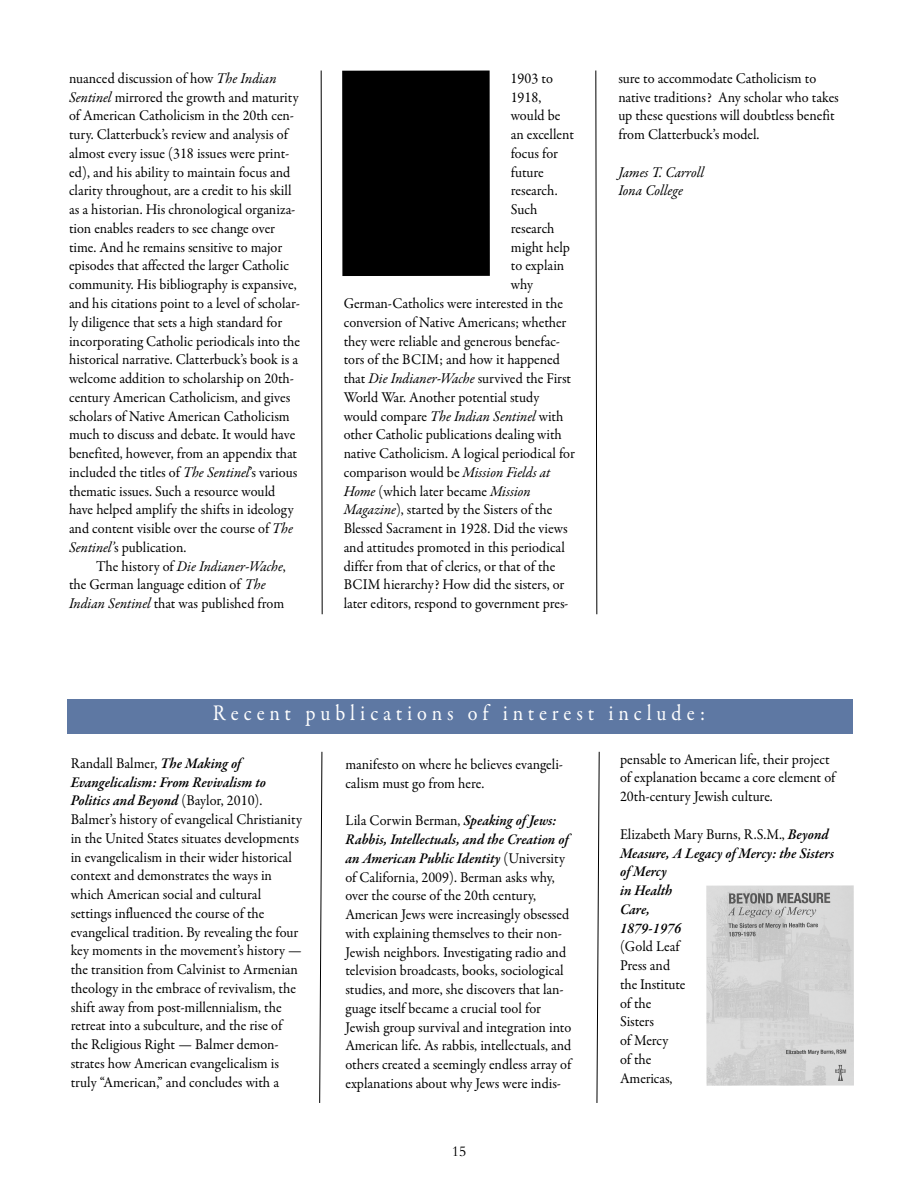
<style>
.page{position:relative;width:917px;height:1187px;background:#fff}
.page>*{position:absolute;margin:0;border:0;box-sizing:border-box;transform-origin:0 0}
.t1{font:22.5px "Garamond Premr Pro";letter-spacing:.24em;color:#fff;scale:.9 1}
.t2{font:15px/18.8px "Garamond Premr Pro";color:#000;scale:.95 1}
.t3{font:italic 600 15px/18.8px "Garamond Premr Pro";letter-spacing:-.005em;color:#000;scale:.95 1}
.t4{font:italic 15px/18.8px "Garamond Premr Pro";letter-spacing:-.005em;color:#000;scale:.95 1}
.t5{font:15px "Bembo";color:#000}
.s1{font-style:italic}
.s2{font-style:normal}
.s3{font-weight:600;font-style:italic}
.s4{font-weight:400;font-style:normal}
</style>
<div class="page">
<div style="left:67px;top:698px;width:785px;height:35px;background:#5e78a3"></div>
<svg style="left:320px;top:70px;width:3px;height:545px"></svg>
<svg style="left:319px;top:751px;width:4px;height:352px"></svg>
<svg style="left:596px;top:751px;width:4px;height:352px"></svg>
<img style="left:706px;top:885px;width:147px;height:200px">
<div style="left:342px;top:70px;width:148px;height:206px;background:#000"></div>
<svg style="left:595px;top:70px;width:2px;height:545px"></svg>
<p class="t2" style="left:69px;top:70px;width:245px">nuanced discussion of how <span class="s1">The Indian Sentinel</span> mirrored the growth and maturity of American Catholicism in the 20th cen&shy;tury. Clatterbuck’s review and analysis of almost every issue (318 issues were print&shy;ed), and his ability to maintain focus and clarity throughout, are a credit to his skill as a historian. His chronological organiza&shy;tion enables readers to see change over time. And he remains sensitive to major episodes that affected the larger Catholic community. His bibliography is expansive, and his citations point to a level of scholar&shy;ly diligence that sets a high standard for incorporating Catholic periodicals into the historical narrative. Clatterbuck’s book is a welcome addition to scholarship on 20th&shy;century American Catholicism, and gives scholars of Native American Catholicism much to discuss and debate. It would have benefited, however, from an appendix that included the titles of <span class="s1">The Sentinel</span>’s various thematic issues. Such a resource would have helped amplify the shifts in ideology and content visible over the course of <span class="s1">The Sentinel’</span>s publication.</p>
<p class="t2" style="left:69px;top:558px;width:230px;text-indent:27px">The history of <span class="s1">Die Indianer-Wache</span>, the German language edition of <span class="s1">The<br>Indian Sentinel</span> that was published from</p>
<p class="t2" style="left:510px;top:70px;width:46px">1903 to</p>
<p class="t2" style="left:510px;top:89px;width:34px">1918,</p>
<p class="t2" style="left:510px;top:108px;width:54px">would be</p>
<p class="t2" style="left:510px;top:126px;width:68px">an excellent</p>
<p class="t2" style="left:510px;top:145px;width:51px">focus for</p>
<p class="t2" style="left:510px;top:164px;width:36px">future</p>
<p class="t2" style="left:511px;top:183px;width:51px">research.</p>
<p class="t2" style="left:511px;top:201px;width:29px">Such</p>
<p class="t2" style="left:511px;top:220px;width:48px">research</p>
<p class="t2" style="left:511px;top:239px;width:64px">might help</p>
<p class="t2" style="left:511px;top:258px;width:58px">to explain</p>
<p class="t2" style="left:511px;top:276px;width:25px">why</p>
<p class="t2" style="left:344px;top:295px;width:232px">German-Catholics were interested in the</p>
<p class="t2" style="left:344px;top:314px;width:236px">conversion of Native Americans; whether</p>
<p class="t2" style="left:344px;top:333px;width:229px">they were reliable and generous benefac-</p>
<p class="t2" style="left:344px;top:351px;width:229px">tors of the BCIM; and how it happened</p>
<p class="t2" style="left:344px;top:370px;width:241px">that <span class="s1">Die Indianer-Wache</span> survived the First</p>
<p class="t2" style="left:344px;top:389px;width:207px">World War. Another potential study</p>
<p class="t4" style="left:344px;top:408px;width:233px"><span class="s2">would compare</span> The Indian Sentinel <span class="s2">with</span></p>
<p class="t2" style="left:344px;top:426px;width:231px">other Catholic publications dealing with</p>
<p class="t2" style="left:344px;top:445px;width:245px">native Catholicism. A logical periodical for</p>
<p class="t2" style="left:344px;top:464px;width:219px">comparison would be <span class="s1">Mission Fields at</span></p>
<p class="t2" style="left:344px;top:483px;width:198px"><span class="s1">Home</span> (which later became <span class="s1">Mission</span></p>
<p class="t2" style="left:344px;top:501px;width:221px"><span class="s1">Magazine</span>), started by the Sisters of the</p>
<p class="t2" style="left:344px;top:520px;width:237px">Blessed Sacrament in 1928. Did the views</p>
<p class="t2" style="left:344px;top:539px;width:234px">and attitudes promoted in this periodical</p>
<p class="t2" style="left:344px;top:558px;width:224px">differ from that of clerics, or that of the</p>
<p class="t2" style="left:344px;top:576px;width:234px">BCIM hierarchy? How did the sisters, or</p>
<p class="t2" style="left:344px;top:595px;width:238px">later editors, respond to government pres-</p>
<p class="t2" style="left:618px;top:70px;width:234px">sure to accommodate Catholicism to native traditions? Any scholar who takes up these questions will doubtless benefit from Clatterbuck’s model.</p>
<p class="t4" style="left:618px;top:164px;width:92px">James T. Carroll<br>Iona College</p>
<h1 class="t1" style="left:213px;top:704px;width:548px">Recent publications of interest include:</h1>
<p class="t2" style="left:71px;top:755px;width:245px">Randall Balmer, <span class="s3">The Making of Evangelicalism: From Revivalism to Politics and Beyond</span> (Baylor, 2010).<br>Balmer’s history of evangelical Christianity in the United States situates developments in evangelicalism in their wider historical context and demonstrates the ways in which American social and cultural settings influenced the course of the evangelical tradition. By revealing the four key moments in the movement’s history — the transition from Calvinist to Armenian theology in the embrace of revivalism, the shift away from post-millennialism, the retreat into a subculture, and the rise of the Religious Right — Balmer demon&shy;strates how American evangelicalism is truly “American,” and concludes with a</p>
<p class="t2" style="left:345px;top:756px;width:230px">manifesto on where he believes evangeli&shy;calism must go from here.</p>
<p class="t2" style="left:620px;top:751px;width:228px">pensable to American life, their project of explanation became a core element of<br>20th-century Jewish culture.</p>
<p class="t3" style="left:620px;top:826px;width:227px"><span class="s4">Elizabeth Mary Burns, R.S.M.,</span> Beyond<br>Measure, A Legacy of Mercy: the Sisters of Mercy<br>in Health<br>Care,<br>1879-1976</p>
<p class="t2" style="left:620px;top:938px;width:70px">(Gold Leaf<br>Press and the Institute of the<br>Sisters<br>of Mercy<br>of the<br>Americas,</p>
<p class="t2" style="left:345px;top:812px;width:239px">Lila Corwin Berman, <span class="s3">Speaking of Jews:<br>Rabbis, Intellectuals, and the Creation of an American Public Identity</span> (University of California, 2009). Berman asks why, over the course of the 20th century, American Jews were increasingly obsessed with explaining themselves to their non-Jewish neighbors. Investigating radio and television broadcasts, books, sociological studies, and more, she discovers that lan&shy;guage itself became a crucial tool for Jewish group survival and integration into American life. As rabbis, intellectuals, and others created a seemingly endless array of explanations about why Jews were indis-</p>
<p class="t5" style="left:452px;top:1145px;width:16px">15</p>
</div>
